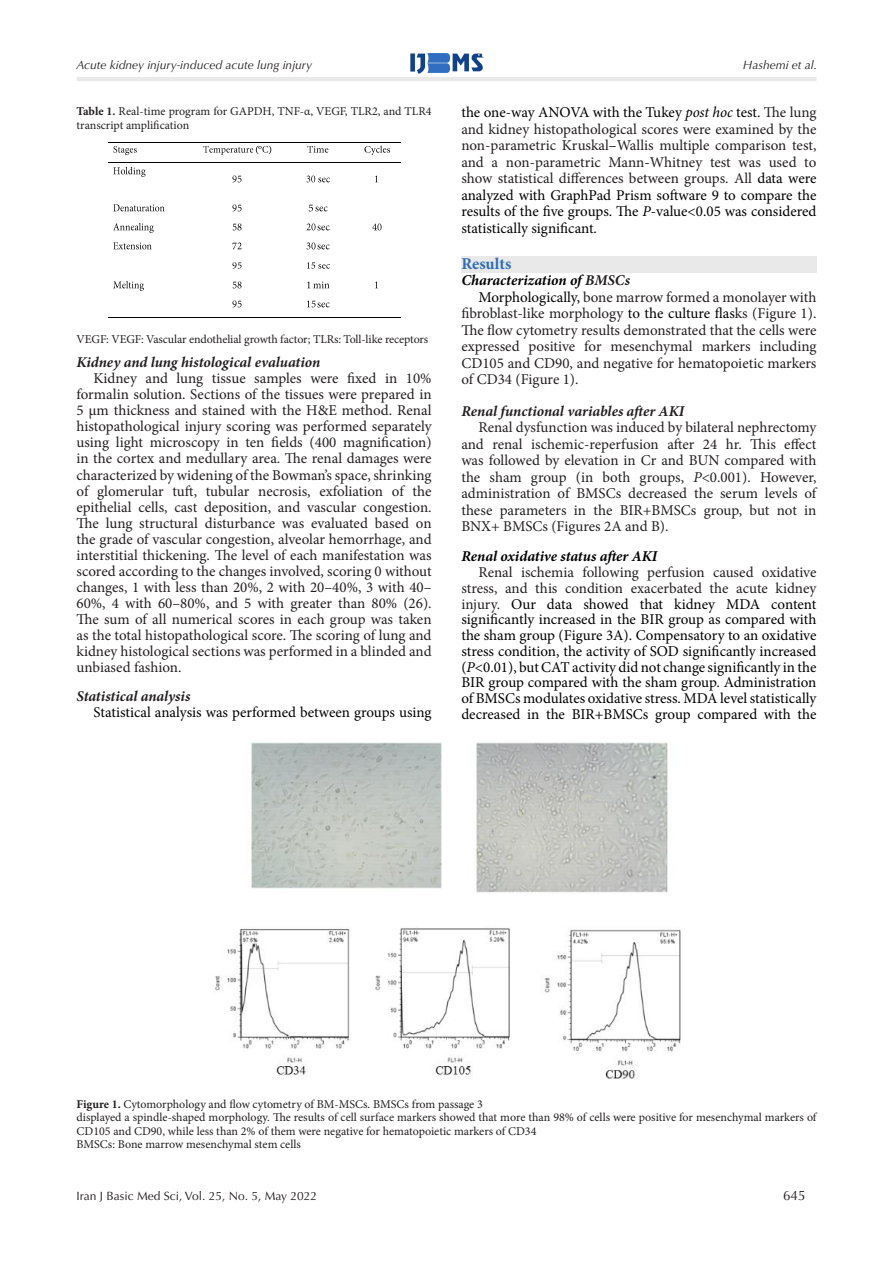
<style>
.page{position:relative;width:893px;height:1263px;background:#fff}
.page>*{position:absolute;margin:0;border:0;box-sizing:border-box;transform-origin:0 0}
.t1{font:700 16.5px "Minion Pro";color:#2d6cb5}
.Body_Text{font:15px/16px "Minion Pro";color:#231f20;text-align:justify}
.Body_Text-2{font:15px/15.8px "Minion Pro";color:#000;text-align:justify}
.Body_Text-3{font:italic 700 15px "Minion Pro";letter-spacing:-.005em;color:#231f20}
.t2{font:italic 700 15px "Minion Pro";color:#000}
.t3{font:13.5px "Optima LT Std";color:#231f20}
.t4{font:12px/13.5px "Minion Pro";letter-spacing:-.005em;color:#231f20}
.t5{font:italic 12px "Optima LT Std";color:#231f20}
.t6{font:12px "Optima LT Std";color:#231f20}
.s1{font-weight:700}
.s2{color:#000}
.s3{font-style:italic;color:#000}
.s4{color:#231f20}
.s5{font-style:italic}
</style>
<div class="page">
<img style="left:410px;top:53px;width:74px;height:21px">
<hr style="left:77px;top:77px;width:739px;height:4px;background:#e9e9e9">
<div style="left:461px;top:257px;width:355px;height:16px;background:#e9e9e9"></div>
<svg style="left:365px;top:146px;width:6px;height:7px"></svg>
<img style="left:371px;top:145px;width:20px;height:10px">
<img style="left:308px;top:146px;width:21px;height:7px">
<img style="left:203px;top:146px;width:51px;height:9px">
<svg style="left:255px;top:145px;width:17px;height:9px"></svg>
<img style="left:113px;top:146px;width:24px;height:9px">
<hr style="left:109px;top:142px;width:83px;height:1px;background:#000">
<hr style="left:192px;top:142px;width:91px;height:1px;background:#000">
<hr style="left:284px;top:142px;width:69px;height:1px;background:#000">
<hr style="left:353px;top:142px;width:48px;height:1px;background:#000">
<svg style="left:375px;top:175px;width:3px;height:8px"></svg>
<img style="left:307px;top:175px;width:23px;height:8px">
<img style="left:233px;top:175px;width:9px;height:8px">
<img style="left:113px;top:166px;width:33px;height:11px">
<hr style="left:109px;top:162px;width:83px;height:1px;background:#000">
<hr style="left:192px;top:162px;width:91px;height:1px;background:#000">
<hr style="left:284px;top:162px;width:69px;height:1px;background:#000">
<hr style="left:353px;top:162px;width:48px;height:1px;background:#000">
<img style="left:372px;top:223px;width:10px;height:8px">
<svg style="left:309px;top:204px;width:7px;height:8px"></svg>
<img style="left:316px;top:206px;width:12px;height:6px">
<img style="left:233px;top:204px;width:9px;height:8px">
<img style="left:113px;top:204px;width:52px;height:8px">
<svg style="left:307px;top:223px;width:11px;height:8px"></svg>
<img style="left:318px;top:225px;width:12px;height:6px">
<img style="left:233px;top:223px;width:9px;height:8px">
<img style="left:113px;top:223px;width:41px;height:10px">
<svg style="left:307px;top:242px;width:11px;height:8px"></svg>
<img style="left:318px;top:244px;width:12px;height:6px">
<img style="left:233px;top:242px;width:9px;height:8px">
<img style="left:113px;top:242px;width:39px;height:8px">
<svg style="left:375px;top:281px;width:3px;height:8px"></svg>
<img style="left:307px;top:262px;width:23px;height:7px">
<img style="left:233px;top:262px;width:9px;height:7px">
<img style="left:113px;top:280px;width:31px;height:11px">
<svg style="left:307px;top:281px;width:7px;height:8px"></svg>
<img style="left:314px;top:281px;width:16px;height:8px">
<img style="left:233px;top:281px;width:9px;height:8px">
<svg style="left:307px;top:300px;width:11px;height:8px"></svg>
<img style="left:318px;top:302px;width:12px;height:6px">
<img style="left:233px;top:300px;width:9px;height:8px">
<hr style="left:109px;top:317px;width:83px;height:1px;background:#000">
<hr style="left:192px;top:317px;width:91px;height:1px;background:#000">
<hr style="left:284px;top:317px;width:69px;height:1px;background:#000">
<hr style="left:353px;top:317px;width:48px;height:1px;background:#000">
<img style="left:215px;top:742px;width:466px;height:337px">
<p class="t5" style="left:77px;top:58px;width:237px">Acute kidney injury-induced acute lung injury</p>
<p class="t5" style="left:743px;top:58px;width:76px">Hashemi et al.</p>
<p class="t4" style="left:77px;top:104px;width:357px"><span class="s1">Table 1.</span> Real-time program for GAPDH, TNF-α, VEGF, TLR2, and TLR4 transcript amplification</p>
<p class="t4" style="left:77px;top:332px;width:353px">VEGF: VEGF: Vascular endothelial growth factor; TLRs: Toll-like receptors</p>
<p class="Body_Text-3" style="left:77px;top:352px;width:245px">Kidney and lung histological evaluation</p>
<p class="Body_Text" style="left:77px;top:370px;width:357px;text-indent:17px">Kidney and lung tissue samples were fixed in 10% formalin solution. Sections of the tissues were prepared in 5 µm thickness and stained with the H&amp;E method. Renal histopathological injury scoring was performed separately using light microscopy in ten fields (400 magnification) in the cortex and medullary area. The renal damages were characterized by widening of the Bowman’s space, shrinking of glomerular tuft, tubular necrosis, exfoliation of the epithelial cells, cast deposition, and vascular congestion.<br>The lung structural disturbance was evaluated based on the grade of vascular congestion, alveolar hemorrhage, and interstitial thickening. The level of each manifestation was scored according to the changes involved, scoring 0 without changes, 1 with less than 20%, 2 with 20–40%, 3 with 40– 60%, 4 with 60–80%, and 5 with greater than 80% (26).<br>The sum of all numerical scores in each group was taken as the total histopathological score. The scoring of lung and kidney histological sections was performed in a blinded and unbiased fashion.</p>
<p class="Body_Text-3" style="left:77px;top:685px;width:115px">Statistical analysis</p>
<p class="Body_Text-2" style="left:94px;top:704px;width:340px">Statistical analysis was performed between groups using</p>
<p class="Body_Text" style="left:461px;top:104px;width:357px;line-height:16.5px"><span class="s2">the one-way ANOVA with the Tukey</span> <span class="s3">post hoc</span> <span class="s2">test.</span> The lung and kidney histopathological scores were examined by the non-parametric Kruskal<span class="s2">–</span>Wallis multiple comparison test, and a non-parametric Mann<span class="s2">-</span>Whitney test was used to show statistical differences between groups. All <span class="s2">data were analyzed with GraphPad Prism software 9 to compare the results of the five groups. The</span> <span class="s3">P</span><span class="s2">-value&lt;0.05 was considered statistically significant.</span></p>
<p class="t1" style="left:461px;top:252px;width:51px">Results</p>
<p class="t2" style="left:461px;top:270px;width:170px">Characterization of <span class="s4">BMSCs</span></p>
<p class="Body_Text" style="left:461px;top:289px;width:357px;line-height:16.5px;text-indent:17px"><span class="s2">Morphologically,</span> bone marrow formed a monolayer with fibroblast-like morphology <span class="s2">to the culture flas</span>ks (Figure 1).<br>The flow cytometry results demonstrated that the cells were expressed positive for mesenchymal markers including CD105 and CD90, and negative for hematopoietic markers of CD34 (Figure 1).</p>
<p class="Body_Text-3" style="left:461px;top:400px;width:224px">Renal functional variables after AKI</p>
<p class="Body_Text" style="left:461px;top:419px;width:357px;line-height:16.5px;text-indent:17px">Renal dysfunction was induced by bilateral nephrectomy and renal ischemic-reperfusion after 24 hr. This effect was followed by elevation in Cr and BUN compared with the sham group (in both groups, <span class="s5">P</span>&lt;0.001). However, administration of BMSCs decreased the serum levels of these parameters in the BIR+BMSCs group, but not in BNX+ BMSCs (Figures 2A and B).</p>
<p class="t2" style="left:461px;top:546px;width:198px">Renal oxidative status after AKI</p>
<p class="Body_Text-2" style="left:461px;top:564px;width:357px;text-indent:17px"><span class="s4">Renal ischemia following perfusion caused oxidative stress, and this condition exacerbated the acute kidney injury.</span> Our data showed that kidney MDA content significantly increased in the BIR group as compared with the sham group (Figure 3A). Compensatory to an oxidative stress condition, the activity of SOD significantly increased (<span class="s5">P</span>&lt;0.01), but CAT activity did not change significantly in the BIR group compared with the sham group. Administration of BMSCs modulates oxidative stress. MDA level statistically decreased in the BIR+BMSCs group compared with the</p>
<p class="t4" style="left:77px;top:1097px;width:408px"><span class="s1">Figure 1.</span> Cytomorphology and flow cytometry of BM-MSCs. BMSCs from passage 3</p>
<p class="t4" style="left:77px;top:1110px;width:741px">displayed a spindle-shaped morphology. The results of cell surface markers showed that more than 98% of cells were positive for mesenchymal markers of<br>CD105 and CD90, while less than 2% of them were negative for hematopoietic markers of CD34</p>
<p class="t4" style="left:77px;top:1137px;width:226px">BMSCs: Bone marrow mesenchymal stem cells</p>
<p class="t6" style="left:77px;top:1188px;width:242px">Iran J Basic Med Sci, Vol. 25, No. 5, May 2022</p>
<p class="t3" style="left:783px;top:1187px;width:24px">645</p>
</div>
